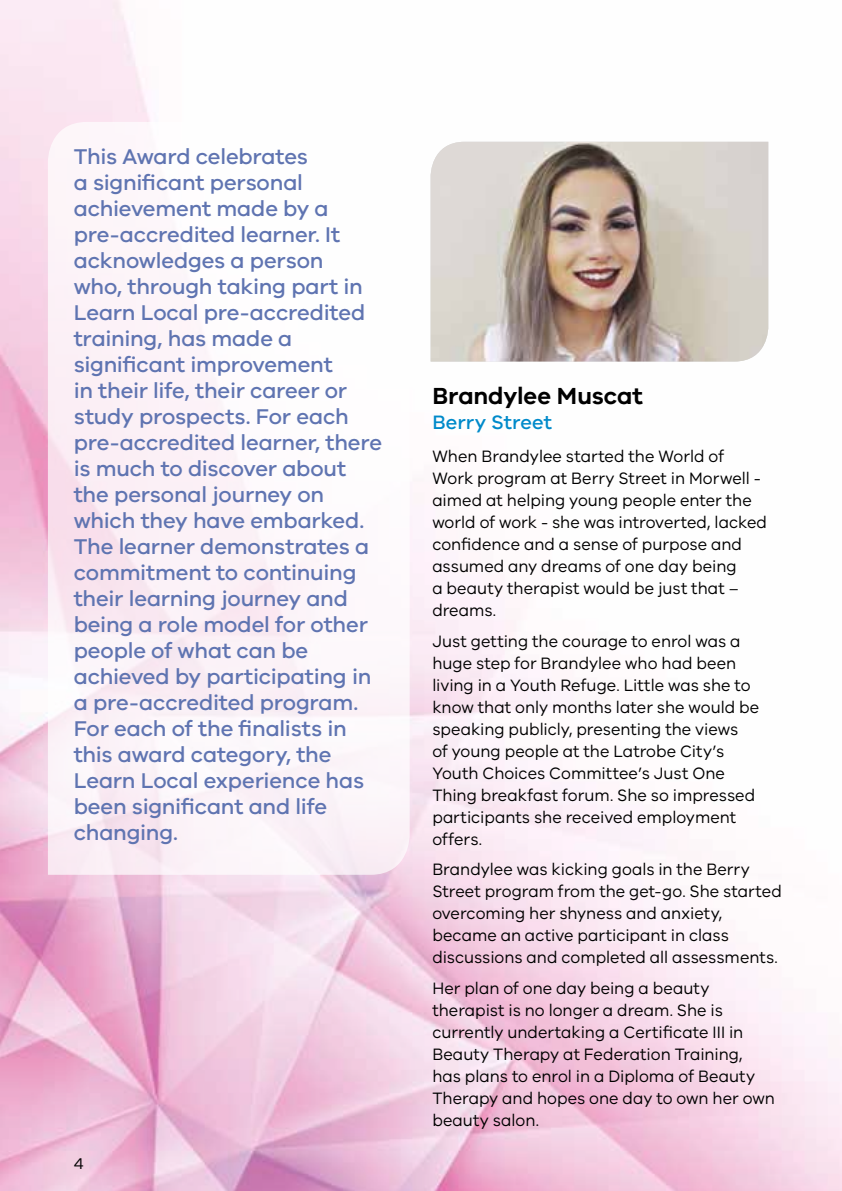
<style>
.page{position:relative;width:842px;height:1191px;background:#fff}
.page>*{position:absolute;margin:0;border:0;box-sizing:border-box;transform-origin:0 0}
.t1{font:600 24px "VIC";letter-spacing:-.005em;color:#000}
.t2{font:500 22px/26px "VIC";letter-spacing:-.01em;color:#5f74b1}
.t3{font:500 20px "VIC";color:#008aca}
.t4{font:17px/22px "VIC";color:#000;scale:.95 1}
.t5{font:16px "VIC";color:#000}
</style>
<div class="page">
<img style="left:0;top:0;width:842px;height:1191px">
<svg style="left:48px;top:122px;width:362px;height:752px;fill:#fcf5f9"></svg>
<img style="left:431px;top:142px;width:337px;height:219px">
<p class="t2" style="left:74px;top:143px;width:310px">This Award celebrates<br>a significant personal achievement made by a pre-accredited learner. It acknowledges a person<br>who, through taking part in<br>Learn Local pre-accredited training, has made a significant improvement<br>in their life, their career or study prospects. For each pre-accredited learner, there is much to discover about the personal journey on which they have embarked.<br>The learner demonstrates a commitment to continuing their learning journey and being a role model for other people of what can be achieved by participating in a pre-accredited program.<br>For each of the finalists in this award category, the<br>Learn Local experience has been significant and life changing.</p>
<p class="t5" style="left:74px;top:1153px;width:11px">4</p>
<h1 class="t1" style="left:432px;top:381px;width:212px">Brandylee Muscat</h1>
<p class="t3" style="left:432px;top:410px;width:121px">Berry Street</p>
<p class="t4" style="left:432px;top:445px;width:354px">When Brandylee started the World of Work program at Berry Street in Morwell - aimed at helping young people enter the world of work - she was introverted, lacked confidence and a sense of purpose and assumed any dreams of one day being<br>a beauty therapist would be just that – dreams.</p>
<p class="t4" style="left:432px;top:629px;width:346px">Just getting the courage to enrol was a huge step for Brandylee who had been living in a Youth Refuge. Little was she to know that only months later she would be speaking publicly, presenting the views<br>of young people at the Latrobe City’s Youth Choices Committee’s Just One Thing breakfast forum. She so impressed participants she received employment offers.</p>
<p class="t4" style="left:432px;top:858px;width:369px">Brandylee was kicking goals in the Berry Street program from the get-go. She started overcoming her shyness and anxiety, became an active participant in class discussions and completed all assessments.</p>
<p class="t4" style="left:432px;top:976px;width:362px">Her plan of one day being a beauty therapist is no longer a dream. She is currently undertaking a Certificate III in Beauty Therapy at Federation Training, has plans to enrol in a Diploma of Beauty Therapy and hopes one day to own her own beauty salon.</p>
</div>
